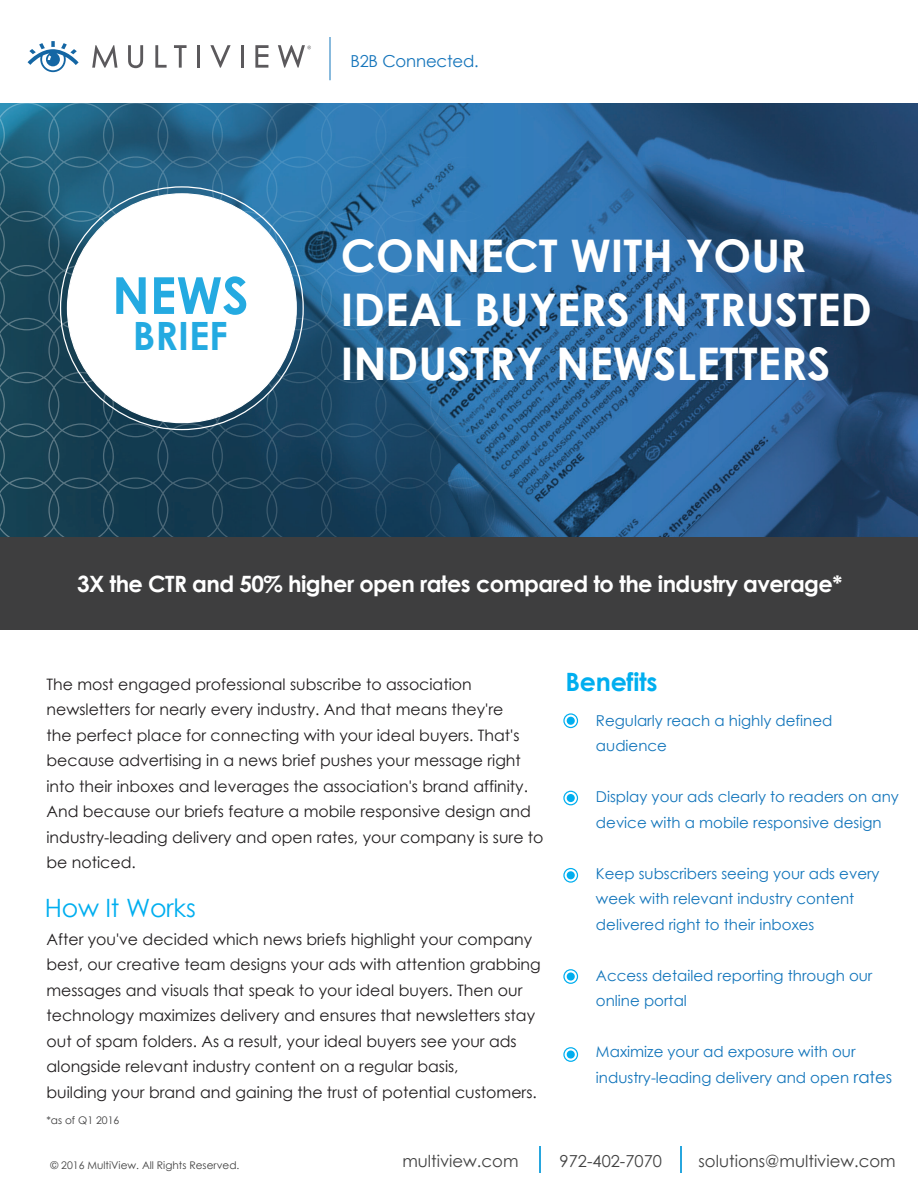
<style>
.page{position:relative;width:918px;height:1188px;background:#fff}
.page>*{position:absolute;margin:0;border:0;box-sizing:border-box;transform-origin:0 0}
.t1{font:700 51px "Century Gothic";color:#24aae1}
.t2{font:700 45px/54px "Century Gothic";color:#fff}
.t3{font:700 39px "Century Gothic";color:#24aae1}
.t4{font:25.2px "Century Gothic";letter-spacing:-.01em;color:#00aeef}
.t5{font:700 25.2px "Century Gothic";letter-spacing:-.01em;color:#00aeef}
.t6{font:700 22.5px "Century Gothic";letter-spacing:-.025em;color:#fff}
.t7{font:16.5px "Century Gothic";color:#414141}
.t8{font:16.5px "Century Gothic";letter-spacing:-.01em;color:#1575bb}
.t9{font:15.75px/25.5px "Century Gothic";color:#201d1e}
.t10{font:15px/25.5px "Century Gothic";color:#1275bb}
.t11{font:10.5px "Century Gothic";color:#414141}
.t12{font:10.5px "Century Gothic";color:#3e3e3f}
.s1{font-size:16.5px}
</style>
<div class="page">
<img style="left:604px;top:103px;width:314px;height:434px">
<svg style="left:0;top:103px;width:604px;height:434px;background:#265e86"></svg>
<div style="left:563px;top:713px;width:15px;height:15px;border:1px solid #00aeef;border-radius:50%"></div>
<div style="left:567px;top:717px;width:8px;height:8px;background:#00aeef;border-radius:50%"></div>
<div style="left:563px;top:791px;width:15px;height:14px;border:1px solid #00aeef;border-radius:50%"></div>
<div style="left:567px;top:794px;width:8px;height:8px;background:#00aeef;border-radius:50%"></div>
<div style="left:563px;top:868px;width:15px;height:15px;border:1px solid #00aeef;border-radius:50%"></div>
<div style="left:567px;top:871px;width:8px;height:8px;background:#00aeef;border-radius:50%"></div>
<div style="left:563px;top:969px;width:15px;height:15px;border:1px solid #00aeef;border-radius:50%"></div>
<div style="left:567px;top:972px;width:8px;height:9px;background:#00aeef;border-radius:50%"></div>
<div style="left:563px;top:1047px;width:15px;height:15px;border:1px solid #00aeef;border-radius:50%"></div>
<div style="left:567px;top:1050px;width:8px;height:9px;background:#00aeef;border-radius:50%"></div>
<hr style="left:680px;top:1146px;width:2px;height:27px;background:#27a6de">
<hr style="left:539px;top:1146px;width:2px;height:27px;background:#27a6de">
<div style="left:67px;top:194px;width:229px;height:229px;background:#fff;border-radius:50%"></div>
<svg style="left:128px;top:45px;width:15px;height:23px"></svg>
<svg style="left:155px;top:45px;width:12px;height:23px"></svg>
<svg style="left:174px;top:45px;width:13px;height:23px"></svg>
<hr style="left:197px;top:45px;width:3px;height:23px;background:#5b595c">
<svg style="left:210px;top:45px;width:21px;height:23px"></svg>
<hr style="left:241px;top:45px;width:3px;height:23px;background:#5b595c">
<svg style="left:255px;top:45px;width:14px;height:23px"></svg>
<svg style="left:28px;top:41px;width:51px;height:31px"></svg>
<svg style="left:92px;top:45px;width:25px;height:23px"></svg>
<svg style="left:278px;top:45px;width:33px;height:23px"></svg>
<hr style="left:330px;top:37px;width:1px;height:43px;background:#1376bc">
<div style="left:0;top:537px;width:918px;height:93px;background:#3e3e3f"></div>
<h1 class="t1" style="left:112px;top:257px;width:138px">NEWS</h1>
<h3 class="t3" style="left:133px;top:306px;width:97px">BRIEF</h3>
<p class="t8" style="left:350px;top:50px;width:130px">B2B Connected.</p>
<h2 class="t2" style="left:341px;top:227px;width:532px">CONNECT WITH YOUR<br>IDEAL BUYERS IN TRUSTED<br>INDUSTRY NEWSLETTERS</h2>
<h3 class="t6" style="left:77px;top:567px;width:767px">3X the CTR and 50% higher open rates compared to the industry average*</h3>
<p class="t9" style="left:46px;top:671px;width:499px">The most engaged professional subscribe to association newsletters for nearly every industry. And that means they're<br>the perfect place for connecting with your ideal buyers. That's because advertising in a news brief pushes your message right into their inboxes and leverages the association's brand affinity.<br>And because our briefs feature a mobile responsive design and industry-leading delivery and open rates, your company is sure to be noticed.</p>
<h3 class="t4" style="left:45px;top:890px;width:153px">How It Works</h3>
<p class="t9" style="left:46px;top:926px;width:496px">After you've decided which news briefs highlight your company best, our creative team designs your ads with attention grabbing messages and visuals that speak to your ideal buyers. Then our technology maximizes delivery and ensures that newsletters stay out of spam folders. As a result, your ideal buyers see your ads alongside relevant industry content on a regular basis,<br>building your brand and gaining the trust of potential customers.</p>
<p class="t12" style="left:46px;top:1113px;width:74px">*as of Q1 2016</p>
<h3 class="t5" style="left:565px;top:663px;width:94px">Benefits</h3>
<p class="t10" style="left:596px;top:707px;width:238px">Regularly reach a highly defined audience</p>
<p class="t10" style="left:596px;top:784px;width:304px">Display your ads clearly to readers on any device with a mobile responsive design</p>
<p class="t10" style="left:596px;top:860px;width:285px">Keep subscribers seeing your ads every week with relevant industry content delivered right to their inboxes</p>
<p class="t10" style="left:596px;top:962px;width:278px">Access detailed reporting through our online portal</p>
<p class="t10" style="left:596px;top:1039px;width:298px">Maximize your ad exposure with our industry-leading delivery and open <span class="s1">rates</span></p>
<p class="t11" style="left:51px;top:1157px;width:190px">© 2016 MultiView. All Rights Reserved.</p>
<p class="t7" style="left:402px;top:1149px;width:118px">multiview.com</p>
<p class="t7" style="left:560px;top:1149px;width:104px">972-402-7070</p>
<p class="t7" style="left:699px;top:1149px;width:199px">solutions@multiview.com</p>
</div>
